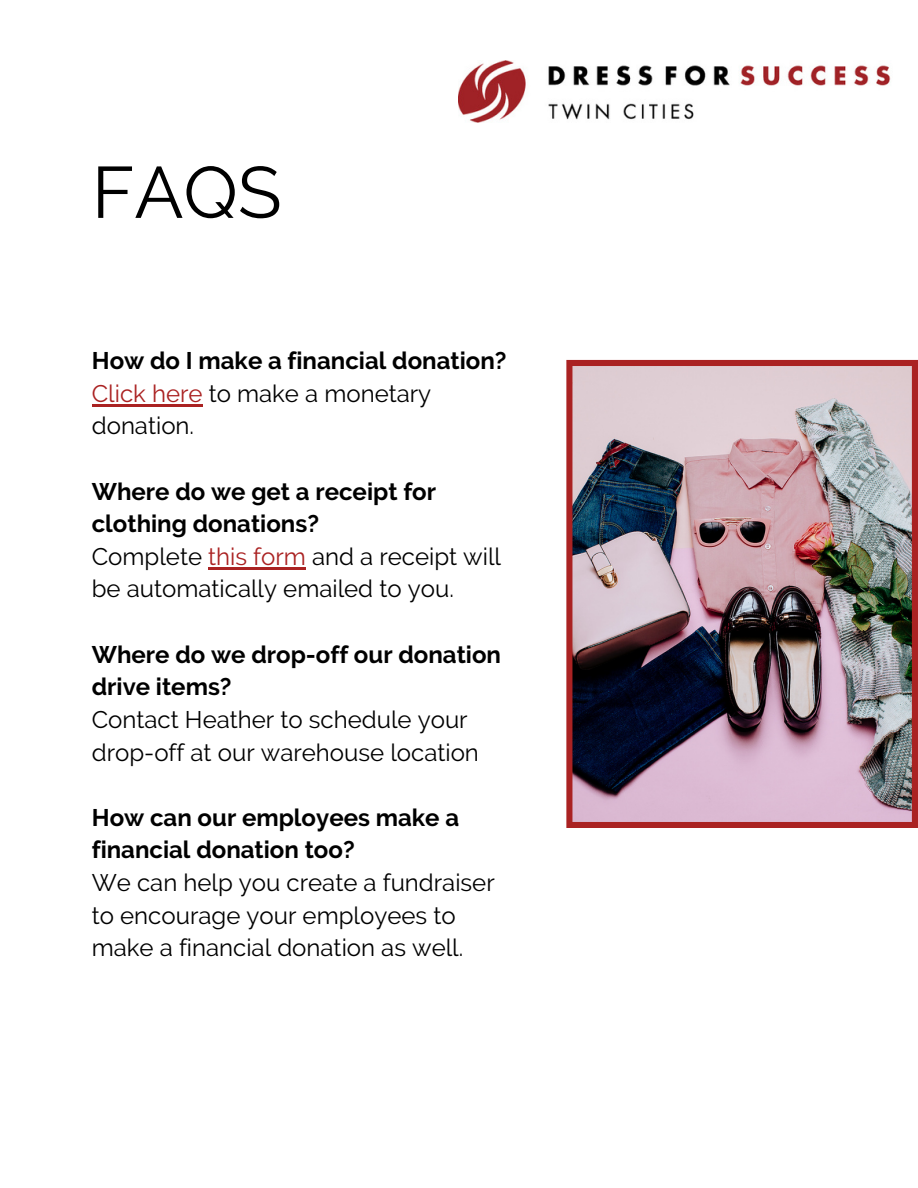
<style>
.page{position:relative;width:918px;height:1188px;background:#fff}
.page>*{position:absolute;margin:0;border:0;box-sizing:border-box;transform-origin:0 0}
.t1{font:72.45px "Raleway";color:#000}
.t2{font:24px/32.7px "Raleway";color:#000}
.t3{font:700 24px/32.7px "Raleway";color:#000}
.s1{font-weight:400;color:#a22}
.s2{font-weight:400}
.s3{color:#a22}
</style>
<div class="page">
<img style="left:458px;top:60px;width:433px;height:62px">
<img style="left:566px;top:360px;width:352px;height:468px">
<hr style="left:92px;top:404px;width:111px;height:2px;background:#a22">
<hr style="left:208px;top:567px;width:98px;height:2px;background:#a22">
<p class="t1" style="left:92px;top:150px;width:191px">FAQS</p>
<p class="t3" style="left:92px;top:344px;width:416px">How do I make a financial donation?<br><span class="s1">Click here</span> <span class="s2">to make a monetary donation.</span></p>
<p class="t3" style="left:92px;top:475px;width:346px">Where do we get a receipt for clothing donations?</p>
<p class="t2" style="left:92px;top:540px;width:411px">Complete <span class="s3">this form</span> and a receipt will be automatically emailed to you.</p>
<p class="t3" style="left:92px;top:638px;width:411px">Where do we drop-off our donation drive items?</p>
<p class="t2" style="left:92px;top:703px;width:389px">Contact Heather to schedule your drop-off at our warehouse location</p>
<p class="t3" style="left:92px;top:801px;width:369px">How can our employees make a financial donation too?</p>
<p class="t2" style="left:92px;top:866px;width:405px">We can help you create a fundraiser to encourage your employees to make a financial donation as well.</p>
</div>
